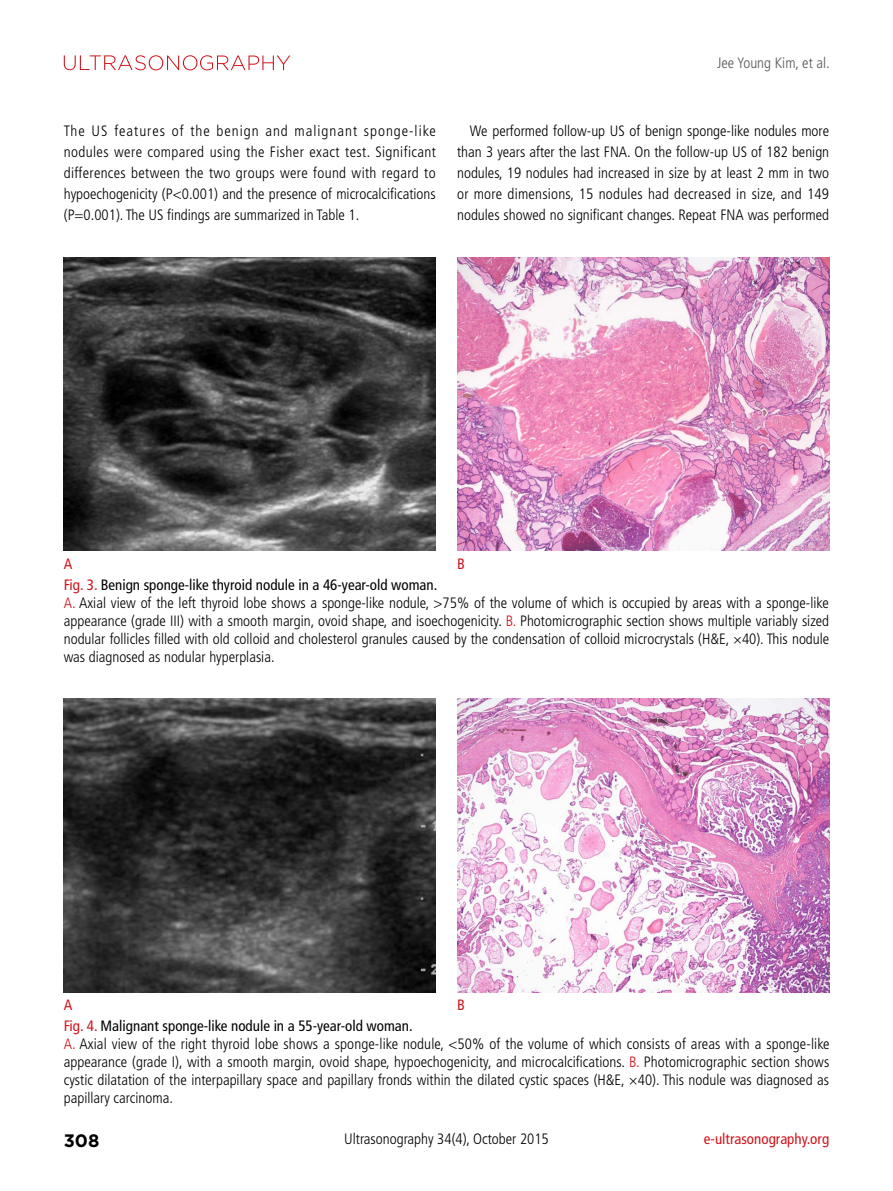
<style>
.page{position:relative;width:893px;height:1191px;background:#fff}
.page>*{position:absolute;margin:0;border:0;box-sizing:border-box;transform-origin:0 0}
.t1{font:700 18px "Gotham";color:#000}
.t2{font:300 condensed 15px/21px "Frutiger LT Std";color:#000;text-align:justify}
.t3{font:condensed 15px "Frutiger LT Std";color:#d0131c}
.t4{font:300 condensed 15px "Frutiger LT Std";color:#5a5757}
.s1{font-weight:400;color:#d0131c}
.s2{font-weight:400}
.s3{color:#d0131c}
</style>
<div class="page">
<svg style="left:64px;top:55px;width:226px;height:15px"></svg>
<img style="left:64px;top:257px;width:372px;height:294px">
<img style="left:457px;top:257px;width:372px;height:294px">
<img style="left:64px;top:698px;width:372px;height:294px">
<img style="left:457px;top:698px;width:372px;height:294px">
<p class="t4" style="left:717px;top:54px;width:114px">Jee Young Kim, et al.</p>
<p class="t2" style="left:64px;top:120px;width:374px">The US features of the benign and malignant sponge-like nodules were compared using the Fisher exact test. Significant differences between the two groups were found with regard to hypoechogenicity (P&lt;0.001) and the presence of microcalcifications (P=0.001). The US findings are summarized in Table 1.</p>
<p class="t2" style="left:457px;top:120px;width:374px;text-indent:13px">We performed follow-up US of benign sponge-like nodules more than 3 years after the last FNA. On the follow-up US of 182 benign nodules, 19 nodules had increased in size by at least 2 mm in two or more dimensions, 15 nodules had decreased in size, and 149 nodules showed no significant changes. Repeat FNA was performed</p>
<p class="t3" style="left:64px;top:555px;width:10px">A</p>
<p class="t3" style="left:457px;top:555px;width:9px">B</p>
<p class="t2" style="left:64px;top:576px;width:767px;line-height:18px;text-align:left"><span class="s1">Fig. 3.</span> <span class="s2">Benign sponge-like thyroid nodule in a 46-year-old woman.<br></span><span class="s3">A.</span> Axial view of the left thyroid lobe shows a sponge-like nodule, &gt;75% of the volume of which is occupied by areas with a sponge-like appearance (grade III) with a smooth margin, ovoid shape, and isoechogenicity. <span class="s3">B.</span> Photomicrographic section shows multiple variably sized nodular follicles filled with old colloid and cholesterol granules caused by the condensation of colloid microcrystals (H&amp;E, ×40). This nodule was diagnosed as nodular hyperplasia.</p>
<p class="t3" style="left:64px;top:996px;width:10px">A</p>
<p class="t3" style="left:457px;top:996px;width:9px">B</p>
<p class="t2" style="left:64px;top:1017px;width:767px;line-height:18px;text-align:left"><span class="s1">Fig. 4.</span> <span class="s2">Malignant sponge-like nodule in a 55-year-old woman.<br></span><span class="s3">A.</span> Axial view of the right thyroid lobe shows a sponge-like nodule, &lt;50% of the volume of which consists of areas with a sponge-like appearance (grade I), with a smooth margin, ovoid shape, hypoechogenicity, and microcalcifications. <span class="s3">B.</span> Photomicrographic section shows cystic dilatation of the interpapillary space and papillary fronds within the dilated cystic spaces (H&amp;E, ×40). This nodule was diagnosed as papillary carcinoma.</p>
<p class="t1" style="left:64px;top:1130px;width:37px">308</p>
<p class="t2" style="left:344px;top:1128px;width:206px">Ultrasonography 34(4), October 2015</p>
<p class="t3" style="left:704px;top:1130px;width:127px">e-ultrasonography.org</p>
</div>
